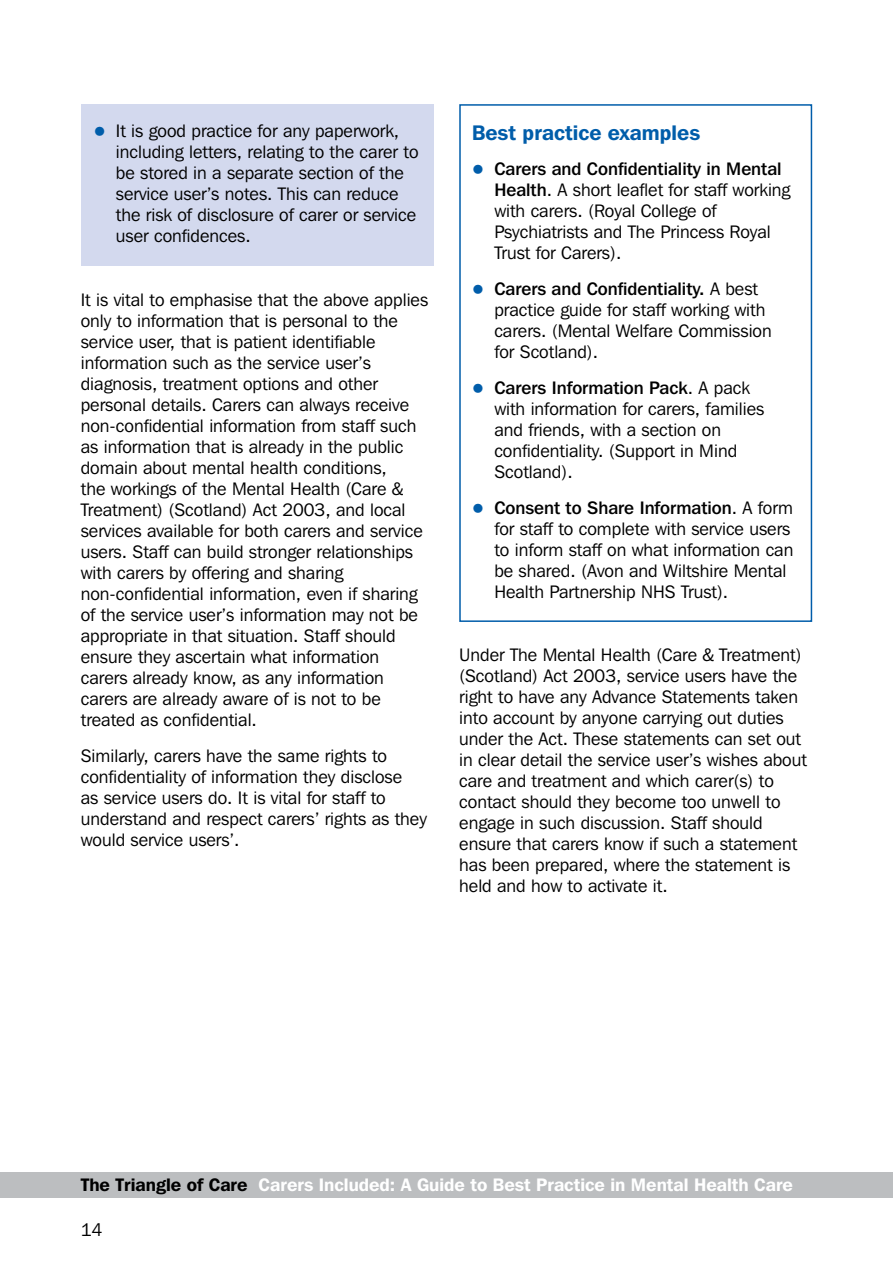
<style>
.page{position:relative;width:893px;height:1263px;background:#fff}
.page>*{position:absolute;margin:0;border:0;box-sizing:border-box;transform-origin:0 0}
.t1{font:600 21px "Franklin Gothic IT Cby BT";color:#005daa}
.t2{font:18px/21px "Franklin Gothic IT Cby BT";color:#000}
.t3{font:600 18px "Franklin Gothic IT Cby BT";color:#fff}
.t4{font:18px "Franklin Gothic IT Cby BT";color:#000}
.s1{font-size:31.5px;color:#005daa}
.s2{font-weight:500}
.s3{color:#000}
</style>
<div class="page">
<div style="left:0;top:1172px;width:893px;height:26px;background:#bcbec0"></div>
<div style="left:81px;top:104px;width:353px;height:162px;background:#d3d9ee"></div>
<div style="left:459px;top:104px;width:353px;height:518px;border:2px solid #005daa"></div>
<p class="t2" style="left:116px;top:120px;width:304px;text-indent:-26px"><span class="s1">•</span> It is good practice for any paperwork, including letters, relating to the carer to be stored in a separate section of the service user’s notes. This can reduce the risk of disclosure of carer or service user confidences.</p>
<p class="t2" style="left:81px;top:289px;width:349px">It is vital to emphasise that the above applies only to information that is personal to the service user, that is patient identifiable information such as the service user’s diagnosis, treatment options and other personal details. Carers can always receive non-confidential information from staff such as information that is already in the public domain about mental health conditions,<br>the workings of the Mental Health (Care &amp; Treatment) (Scotland) Act 2003, and local services available for both carers and service users. Staff can build stronger relationships with carers by offering and sharing non-confidential information, even if sharing of the service user’s information may not be appropriate in that situation. Staff should ensure they ascertain what information carers already know, as any information carers are already aware of is not to be treated as confidential.</p>
<p class="t2" style="left:81px;top:745px;width:348px">Similarly, carers have the same rights to confidentiality of information they disclose<br>as service users do. It is vital for staff to understand and respect carers’ rights as they would service users’.</p>
<p class="t1" style="left:472px;top:120px;width:230px">Best practice examples</p>
<p class="t2" style="left:494px;top:158px;width:298px;text-indent:-26px"><span class="s1">•</span> <span class="s2">Carers and Confidentiality in Mental Health</span>. A short leaflet for staff working with carers. (Royal College of Psychiatrists and The Princess Royal Trust for Carers).</p>
<p class="t2" style="left:494px;top:278px;width:279px;text-indent:-26px"><span class="s1">•</span> <span class="s2">Carers and Confidentiality.</span> A best practice guide for staff working with carers. (Mental Welfare Commission for Scotland).</p>
<p class="t2" style="left:494px;top:377px;width:272px;text-indent:-26px"><span class="s1">•</span> <span class="s2">Carers Information Pack</span>. A pack with information for carers, families and friends, with a section on confidentiality. (Support in Mind<br>Scotland).</p>
<p class="t2" style="left:494px;top:497px;width:301px;text-indent:-26px"><span class="s1">•</span> <span class="s2">Consent to Share Information</span>. A form for staff to complete with service users to inform staff on what information can be shared. (Avon and Wiltshire Mental Health Partnership NHS Trust).</p>
<p class="t2" style="left:459px;top:644px;width:349px">Under The Mental Health (Care &amp; Treatment) (Scotland) Act 2003, service users have the right to have any Advance Statements taken into account by anyone carrying out duties under the Act. These statements can set out in clear detail the service user’s wishes about care and treatment and which carer(s) to contact should they become too unwell to engage in such discussion. Staff should ensure that carers know if such a statement has been prepared, where the statement is held and how to activate it.</p>
<p class="t3" style="left:81px;top:1173px;width:714px"><span class="s3">The Triangle of Care</span> Carers Included: A Guide to Best Practice in Mental Health Care</p>
<p class="t4" style="left:81px;top:1218px;width:23px">14</p>
</div>
